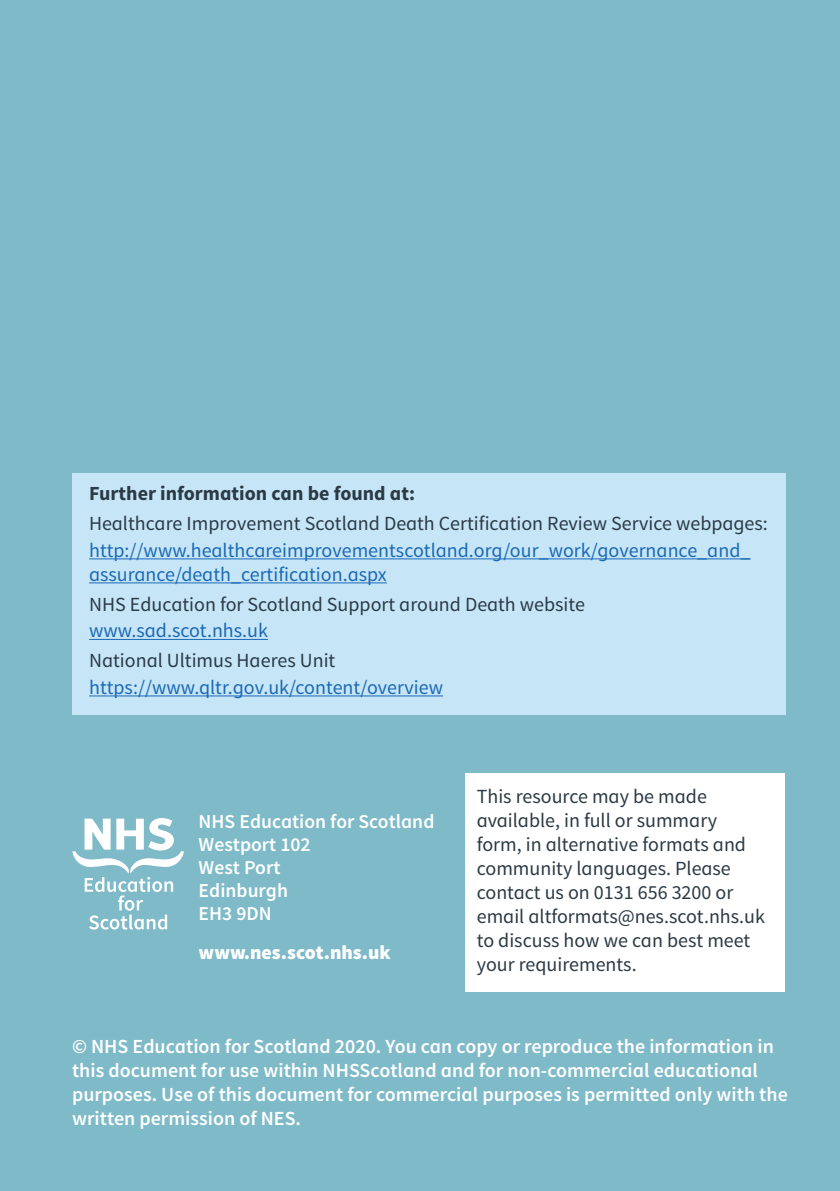
<style>
.page{position:relative;width:840px;height:1191px;background:#fff}
.page>*{position:absolute;margin:0;border:0;box-sizing:border-box;transform-origin:0 0}
.t1{font:20px/24px "NHS Source Sans Pro";color:#2b3a45}
.t2{font:600 20px/24px "NHS Source Sans Pro";color:#fff}
.t3{font:20px/24px "NHS Source Sans Pro";color:#1b69b4}
.t4{font:700 20px "NHS Source Sans Pro";color:#2b3a45}
.t5{font:600 19.6px/23px "NHS Source Sans Pro";color:#fff}
.t6{font:900 19.6px "NHS Source Sans Pro";color:#fff}
</style>
<div class="page">
<div style="left:0;top:0;width:839px;height:1191px;background:#7ebac8"></div>
<div style="left:465px;top:773px;width:319px;height:218px;background:#fff"></div>
<svg style="left:72px;top:818px;width:112px;height:111px"></svg>
<div style="left:72px;top:472px;width:712px;height:242px;background:#c6e6f8"></div>
<hr style="left:89px;top:558px;width:661px;height:1px;background:#1b69b4">
<hr style="left:89px;top:582px;width:297px;height:1px;background:#1b69b4">
<hr style="left:89px;top:639px;width:179px;height:1px;background:#1b69b4">
<hr style="left:89px;top:695px;width:354px;height:1px;background:#1b69b4">
<p class="t4" style="left:89px;top:481px;width:327px">Further information can be found at:</p>
<p class="t1" style="left:89px;top:512px;width:679px">Healthcare Improvement Scotland Death Certification Review Service webpages:</p>
<p class="t3" style="left:89px;top:538px;width:662px">http://www.healthcareimprovementscotland.org/our_work/governance_and_ assurance/death_certification.aspx</p>
<p class="t1" style="left:89px;top:592px;width:497px">NHS Education for Scotland Support around Death website</p>
<p class="t3" style="left:89px;top:619px;width:180px">www.sad.scot.nhs.uk</p>
<p class="t1" style="left:89px;top:649px;width:247px">National Ultimus Haeres Unit</p>
<p class="t3" style="left:89px;top:675px;width:355px">https://www.qltr.gov.uk/content/overview</p>
<p class="t5" style="left:198px;top:810px;width:237px">NHS Education for Scotland<br>Westport 102<br>West Port<br>Edinburgh<br>EH3 9DN</p>
<p class="t6" style="left:198px;top:939px;width:193px">www.nes.scot.nhs.uk</p>
<p class="t1" style="left:476px;top:785px;width:289px">This resource may be made available, in full or summary form, in alternative formats and community languages. Please contact us on 0131 656 3200 or email altformats@nes.scot.nhs.uk to discuss how we can best meet your requirements.</p>
<p class="t2" style="left:72px;top:1034px;width:716px">© NHS Education for Scotland 2020. You can copy or reproduce the information in this document for use within NHSScotland and for non-commercial educational purposes. Use of this document for commercial purposes is permitted only with the written permission of NES.</p>
</div>
